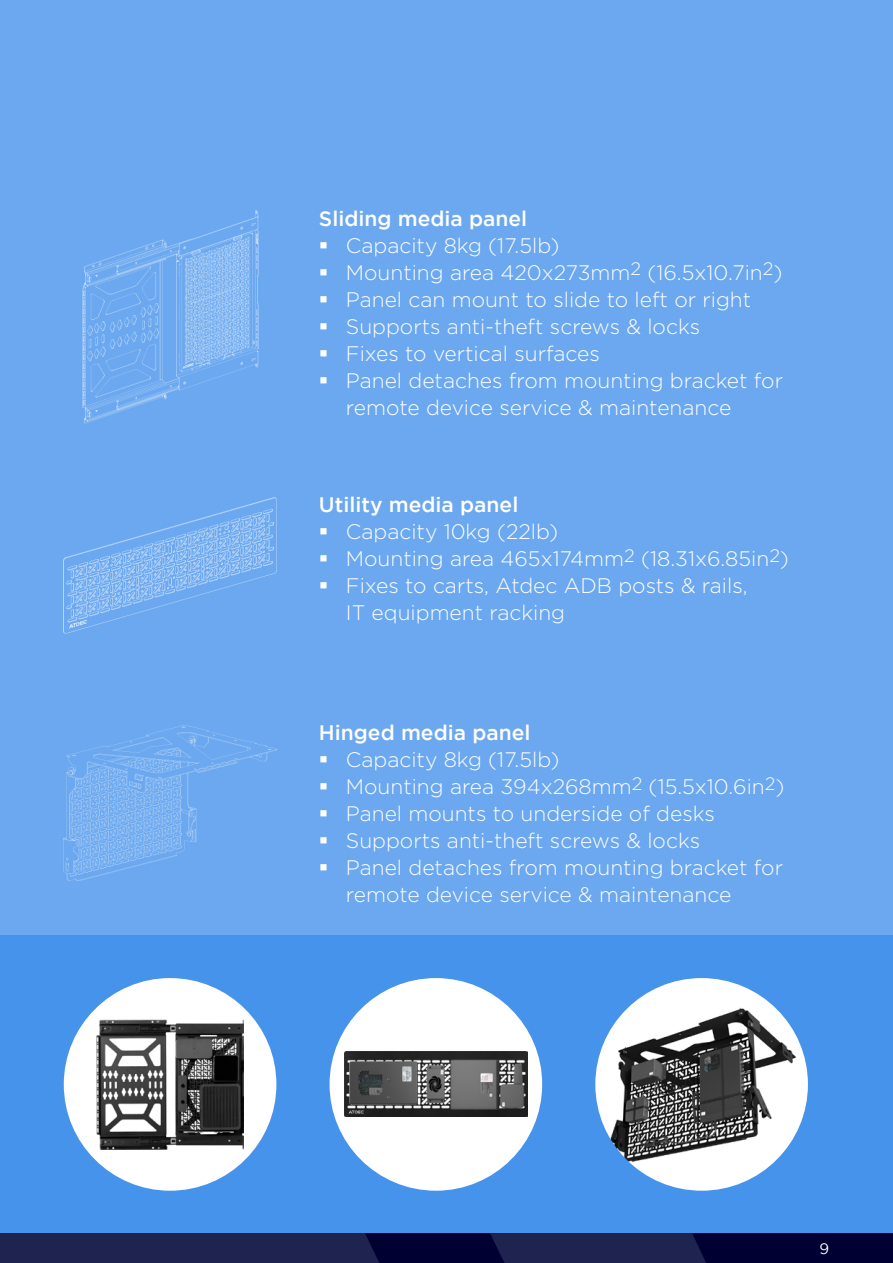
<style>
.page{position:relative;width:893px;height:1263px;background:#fff}
.page>*{position:absolute;margin:0;border:0;box-sizing:border-box;transform-origin:0 0}
.t1{font:300 21px/27px "Gotham";color:#fff}
.t2{font:500 21px "Gotham";color:#fff}
.t3{font:15px "Gotham";color:#fff}
</style>
<div class="page">
<div style="left:0;top:1233px;width:893px;height:30px;background:#000032"></div>
<div style="left:490px;top:1233px;width:216px;height:30px;background:#1f2350"></div>
<div style="left:0;top:1233px;width:379px;height:30px;background:#1f2350"></div>
<div style="left:0;top:935px;width:893px;height:298px;background:#4693eb"></div>
<div style="left:0;top:0;width:893px;height:935px;background:#6ba8ef"></div>
<img style="left:82px;top:210px;width:176px;height:213px">
<img style="left:64px;top:497px;width:212px;height:136px">
<img style="left:64px;top:725px;width:212px;height:155px">
<img style="left:595px;top:978px;width:213px;height:213px;border-radius:106px">
<div style="left:64px;top:978px;width:212px;height:213px;background:#fff;border-radius:50%"></div>
<img style="left:96px;top:1019px;width:148px;height:130px">
<div style="left:330px;top:978px;width:212px;height:213px;background:#fff;border-radius:50%"></div>
<img style="left:344px;top:1052px;width:183px;height:65px">
<p class="t2" style="left:319px;top:206px;width:210px">Sliding media panel</p>
<p class="t1" style="left:346px;top:232px;width:215px">Capacity 8kg (17.5lb)</p>
<p class="t1" style="left:346px;top:259px;width:438px">Mounting area 420x273mm<sup>2</sup> (16.5x10.7in<sup>2</sup>)</p>
<p class="t1" style="left:346px;top:286px;width:407px">Panel can mount to slide to left or right</p>
<p class="t1" style="left:346px;top:313px;width:356px">Supports anti-theft screws &amp; locks</p>
<p class="t1" style="left:346px;top:340px;width:255px">Fixes to vertical surfaces</p>
<p class="t1" style="left:346px;top:367px;width:439px">Panel detaches from mounting bracket for remote device service &amp; maintenance</p>
<p class="t2" style="left:319px;top:493px;width:201px">Utility media panel</p>
<p class="t1" style="left:346px;top:518px;width:214px">Capacity 10kg (22lb)</p>
<p class="t1" style="left:346px;top:545px;width:445px">Mounting area 465x174mm<sup>2</sup> (18.31x6.85in<sup>2</sup>)</p>
<p class="t1" style="left:346px;top:572px;width:403px">Fixes to carts, Atdec ADB posts &amp; rails,<br>IT equipment racking</p>
<p class="t2" style="left:319px;top:721px;width:213px">Hinged media panel</p>
<p class="t1" style="left:346px;top:746px;width:215px">Capacity 8kg (17.5lb)</p>
<p class="t1" style="left:346px;top:773px;width:440px">Mounting area 394x268mm<sup>2</sup> (15.5x10.6in<sup>2</sup>)</p>
<p class="t1" style="left:346px;top:800px;width:371px">Panel mounts to underside of desks</p>
<p class="t1" style="left:346px;top:827px;width:356px">Supports anti-theft screws &amp; locks</p>
<p class="t1" style="left:346px;top:854px;width:439px">Panel detaches from mounting bracket for remote device service &amp; maintenance</p>
<p class="t3" style="left:819px;top:1240px;width:11px">9</p>
</div>
